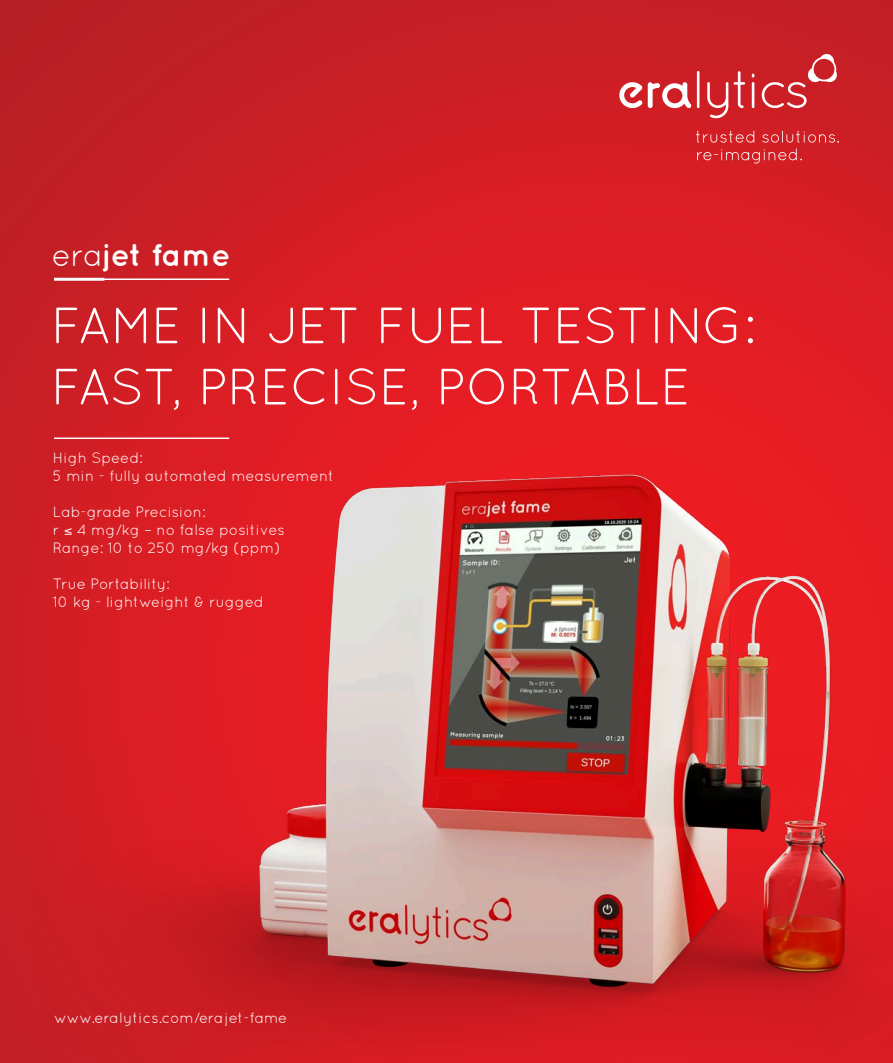
<style>
.page{position:relative;width:893px;height:1063px;background:#fff}
.page>*{position:absolute;margin:0;border:0;box-sizing:border-box;transform-origin:0 0}
.t1{font:51px/61.2px "Quicksand";color:#fff}
.t2{font:700 31.5px "Quicksand";color:#fff}
.t3{font:15px/18px "Quicksand";color:#fff}
.s1{font-weight:400}
</style>
<div class="page">
<img style="left:0;top:0;width:893px;height:380px">
<img style="left:0;top:380px;width:893px;height:683px">
<hr style="left:54px;top:279px;width:175px;height:1px;background:#fff">
<hr style="left:54px;top:278px;width:50px;height:3px;background:#fff">
<hr style="left:54px;top:438px;width:175px;height:1px;background:#fff">
<svg style="left:619px;top:82px;width:72px;height:26px"></svg>
<svg style="left:697px;top:71px;width:2px;height:37px"></svg>
<svg style="left:734px;top:71px;width:11px;height:37px"></svg>
<svg style="left:752px;top:74px;width:2px;height:34px"></svg>
<svg style="left:762px;top:54px;width:76px;height:54px;background:#d13d43"></svg>
<svg style="left:707px;top:82px;width:21px;height:36px"></svg>
<svg style="left:696px;top:131px;width:143px;height:33px;background:#d63338"></svg>
<h2 class="t2" style="left:52px;top:236px;width:180px"><span class="s1">era</span>jet fame</h2>
<h1 class="t1" style="left:51px;top:294px;width:706px">FAME IN JET FUEL TESTING:<br>FAST, PRECISE, PORTABLE</h1>
<p class="t3" style="left:53px;top:449px;width:283px">High Speed:<br>5 min - fully automated measurement</p>
<p class="t3" style="left:53px;top:503px;width:234px">Lab-grade Precision:<br>r ≤ 4 mg/kg – no false positives<br>Range: 10 to 250 mg/kg (ppm)</p>
<p class="t3" style="left:53px;top:575px;width:212px">True Portability:<br>10 kg - lightweight &amp; rugged</p>
<p class="t3" style="left:54px;top:1009px;width:235px">www.eralytics.com/erajet-fame</p>
</div>
